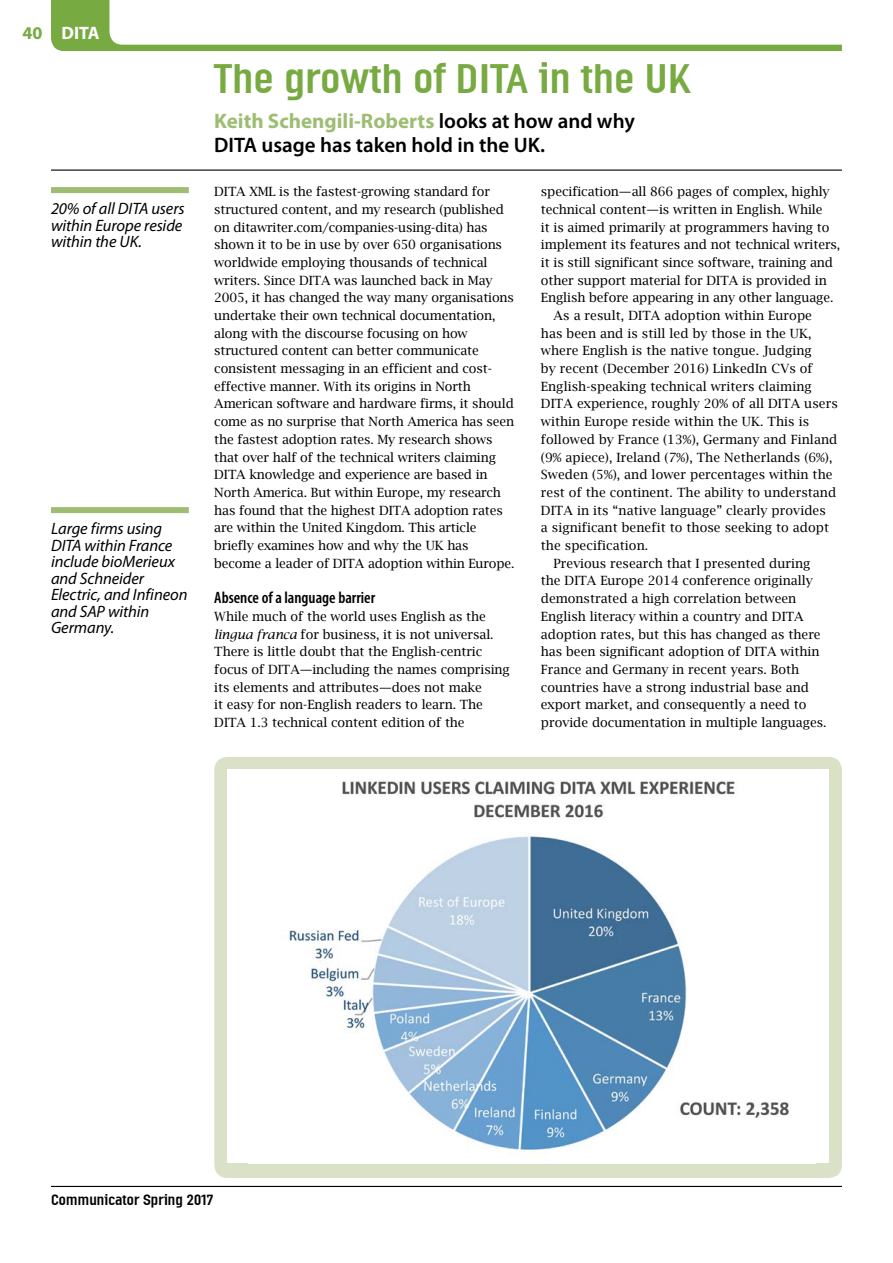
<style>
.page{position:relative;width:893px;height:1263px;background:#fff}
.page>*{position:absolute;margin:0;border:0;box-sizing:border-box;transform-origin:0 0}
.Green_H1{font:42px "Linotype Ordinar";color:#78aa42}
.Green_H2{font:600 21px/24px "Myriad Pro";color:#000}
.H3_Running_Head_Sect{font:700 18px "Myriad Pro";color:#fff}
.H3_Running_Folio_Lef{font:700 18px "Myriad Pro";color:#78aa42}
.Blue_Pull_Quote{font:italic 16.5px/16.5px "Myriad Pro";letter-spacing:-.005em;color:#000}
.Blue_H3{font:600 condensed 16.5px "Myriad Pro";color:#000}
.t1{font:15px "Linotype Ordinar";color:#000}
.Blue_Body__first{font:12.75px/17.7px "Lucida Bright";letter-spacing:-.01em;color:#000}
.Blue_Body{font:12.75px/17.7px "Lucida Bright";letter-spacing:.005em;color:#000}
.s1{font-weight:700;color:#9ebd73}
.s2{font-style:italic}
</style>
<div class="page">
<hr style="left:51px;top:1186px;width:791px;height:1px;background:#000">
<hr style="left:51px;top:170px;width:791px;height:1px;background:#000">
<svg style="left:51px;top:0;width:791px;height:51px"></svg>
<div style="left:51px;top:187px;width:138px;height:6px;background:#9ebd73"></div>
<div style="left:51px;top:507px;width:138px;height:6px;background:#9ebd73"></div>
<div style="left:214px;top:757px;width:628px;height:421px;background:#d9e2c6;border-radius:13px"></div>
<div style="left:227px;top:770px;width:601px;height:393px;background:#fff"></div>
<img style="left:289px;top:780px;width:446px;height:371px">
<img style="left:672px;top:1091px;width:117px;height:35px">
<p class="H3_Running_Folio_Lef" style="left:23px;top:21px;width:21px">40</p>
<p class="H3_Running_Head_Sect" style="left:62px;top:21px;width:40px">DITA</p>
<p class="Blue_Pull_Quote" style="left:51px;top:200px;width:135px">20% of all DITA users within Europe reside within the UK.</p>
<p class="Blue_Pull_Quote" style="left:51px;top:520px;width:138px">Large firms using<br>DITA within France include bioMerieux and Schneider<br>Electric, and Infineon and SAP within<br>Germany.</p>
<p class="Green_H1" style="left:214px;top:53px;width:479px">The growth of DITA in the UK</p>
<p class="Green_H2" style="left:214px;top:108px;width:422px"><span class="s1">Keith Schengili-Roberts</span> looks at how and why<br>DITA usage has taken hold in the UK.</p>
<p class="Blue_Body__first" style="left:214px;top:183px;width:302px">DITA XML is the fastest-growing standard for structured content, and my research (published on ditawriter.com/companies-using-dita) has shown it to be in use by over 650 organisations worldwide employing thousands of technical writers. Since DITA was launched back in May 2005, it has changed the way many organisations undertake their own technical documentation, along with the discourse focusing on how structured content can better communicate consistent messaging in an efficient and cost&shy;effective manner. With its origins in North American software and hardware firms, it should come as no surprise that North America has seen the fastest adoption rates. My research shows that over half of the technical writers claiming DITA knowledge and experience are based in North America. But within Europe, my research has found that the highest DITA adoption rates are within the United Kingdom. This article briefly examines how and why the UK has become a leader of DITA adoption within Europe.</p>
<p class="Blue_H3" style="left:214px;top:587px;width:162px">Absence of a language barrier</p>
<p class="Blue_Body__first" style="left:214px;top:607px;width:297px">While much of the world uses English as the <span class="s2">lingua franca</span> for business, it is not universal.<br>There is little doubt that the English-centric focus of DITA—including the names comprising its elements and attributes—does not make<br>it easy for non-English readers to learn. The DITA 1.3 technical content edition of the</p>
<p class="Blue_Body__first" style="left:541px;top:183px;width:301px">specification—all 866 pages of complex, highly technical content—is written in English. While<br>it is aimed primarily at programmers having to implement its features and not technical writers, it is still significant since software, training and other support material for DITA is provided in English before appearing in any other language.</p>
<p class="Blue_Body" style="left:541px;top:307px;width:298px;text-indent:13px">As a result, DITA adoption within Europe<br>has been and is still led by those in the UK, where English is the native tongue. Judging<br>by recent (December 2016) LinkedIn CVs of English-speaking technical writers claiming DITA experience, roughly 20% of all DITA users within Europe reside within the UK. This is followed by France (13%), Germany and Finland (9% apiece), Ireland (7%), The Netherlands (6%), Sweden (5%), and lower percentages within the rest of the continent. The ability to understand DITA in its “native language” clearly provides<br>a significant benefit to those seeking to adopt the specification.</p>
<p class="Blue_Body" style="left:541px;top:554px;width:287px;text-indent:13px">Previous research that I presented during the DITA Europe 2014 conference originally demonstrated a high correlation between English literacy within a country and DITA adoption rates, but this has changed as there has been significant adoption of DITA within France and Germany in recent years. Both countries have a strong industrial base and export market, and consequently a need to provide documentation in multiple languages.</p>
<p class="t1" style="left:51px;top:1190px;width:164px">Communicator Spring 2017</p>
</div>
